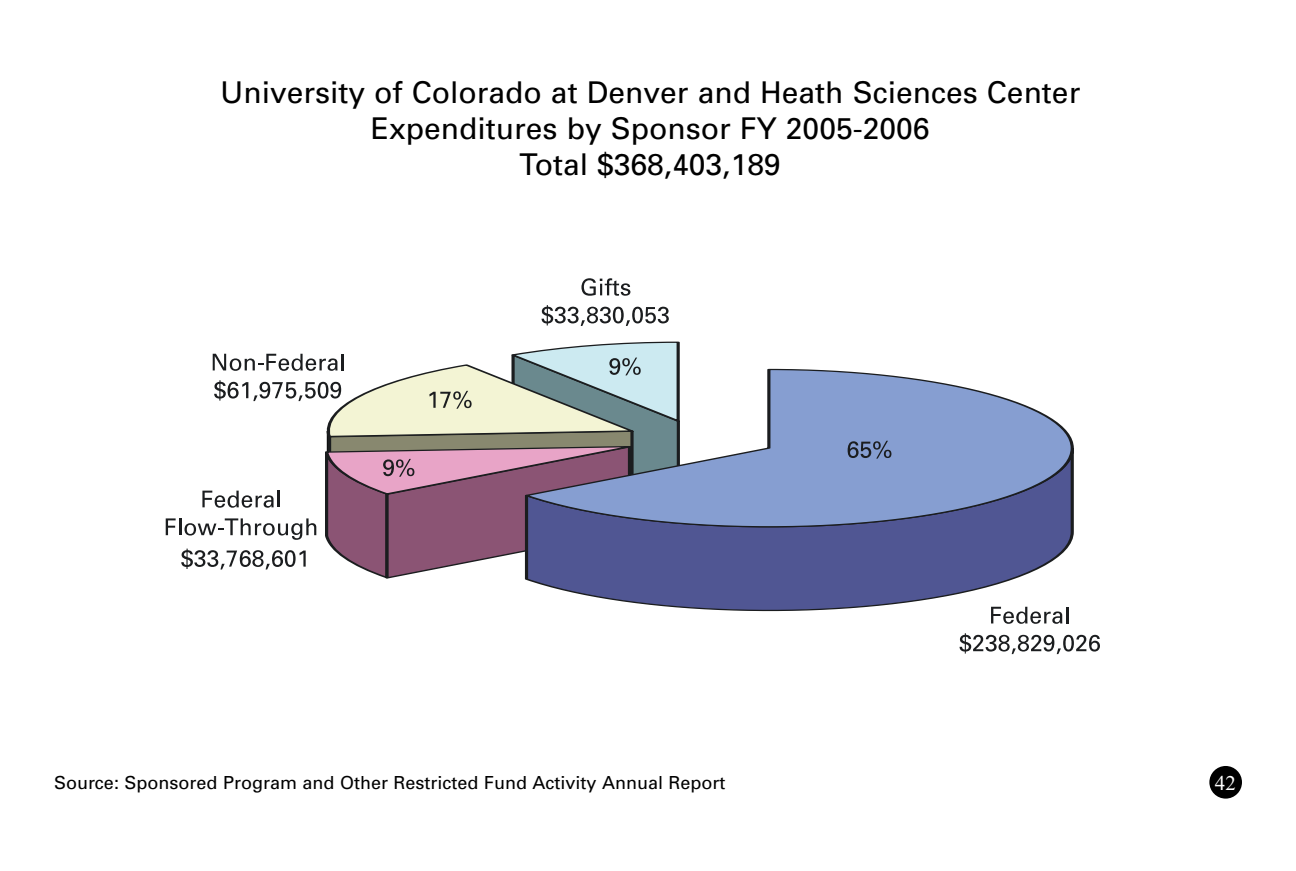
<style>
.page{position:relative;width:1296px;height:871px;background:#fff}
.page>*{position:absolute;margin:0;border:0;box-sizing:border-box;transform-origin:0 0}
.t1{font:30px/36px "Univers";color:#000;text-align:center}
.t2{font:21px "Times New Roman";color:#fff}
.t3{font:18px "Univers";color:#000}
</style>
<div class="page">
<div style="left:1209px;top:766px;width:33px;height:32px;background:#000;border-radius:50%"></div>
<svg style="left:527px;top:528px;width:547px;height:93px"></svg>
<svg style="left:683px;top:368px;width:391px;height:160px"></svg>
<svg style="left:991px;top:607px;width:77px;height:17px"></svg>
<svg style="left:960px;top:633px;width:140px;height:21px"></svg>
<svg style="left:581px;top:278px;width:49px;height:18px"></svg>
<svg style="left:542px;top:305px;width:127px;height:21px"></svg>
<svg style="left:848px;top:441px;width:43px;height:17px"></svg>
<svg style="left:166px;top:341px;width:517px;height:239px"></svg>
<p class="t1" style="left:220px;top:77px;width:862px">University of Colorado at Denver and Heath Sciences Center<br>Expenditures by Sponsor FY 2005-2006<br>Total $368,403,189</p>
<p class="t3" style="left:54px;top:776px;width:673px">Source: Sponsored Program and Other Restricted Fund Activity Annual Report</p>
<p class="t2" style="left:1215px;top:770px;width:22px">42</p>
</div>
